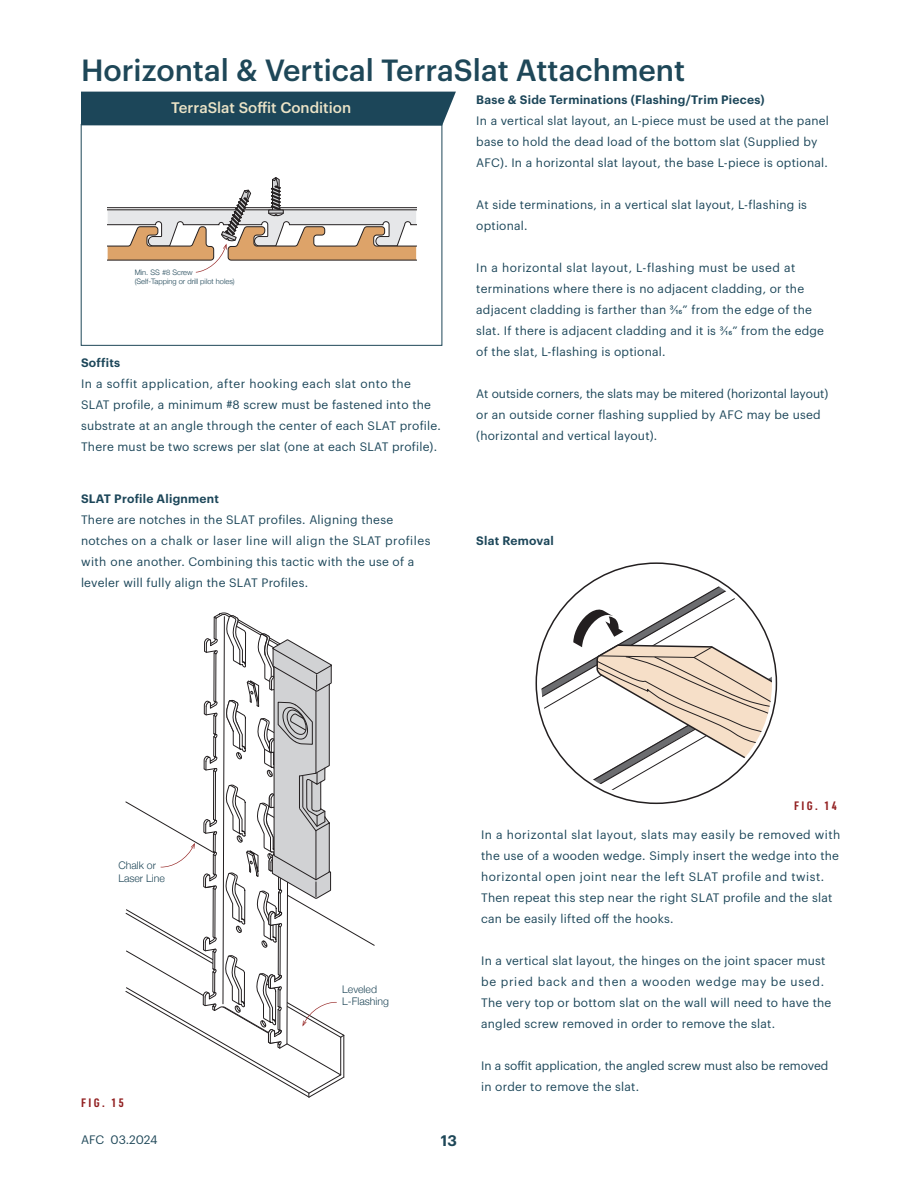
<style>
.page{position:relative;width:918px;height:1188px;background:#fff}
.page>*{position:absolute;margin:0;border:0;box-sizing:border-box;transform-origin:0 0}
.t1{font:500 30px "Graphik";color:#1e4758}
.t2{font:500 15px "Graphik";color:#ece4c7}
.t3{font:600 15px "Graphik";color:#1e4758}
.Paragraph_Style_1{font:12px/21px "Graphik";letter-spacing:.02em;color:#1c4659}
.Paragraph_Style_1-2{font:600 12px "Graphik";letter-spacing:.02em;color:#1c4659}
.Paragraph_Style_1-3{font:12px/21px "Graphik";color:#1c4659}
.t4{font:700 12px "URWDIN Cond";letter-spacing:.2em;color:#922021}
.t5{font:12px "Graphik";letter-spacing:-.005em;color:#1e4758}
.t6{font:300 10.5px/12.6px "Helvetica Neue";color:#214859}
.t7{font:300 7.5px/9px "Helvetica Neue";color:#214859}
</style>
<div class="page">
<div style="left:81px;top:92px;width:375px;height:34px;background:#1c4659"></div>
<svg style="left:537px;top:563px;width:240px;height:241px"></svg>
<svg style="left:108px;top:177px;width:308px;height:96px"></svg>
<svg style="left:125px;top:612px;width:250px;height:486px"></svg>
<p class="t1" style="left:81px;top:47px;width:606px">Horizontal &amp; Vertical TerraSlat Attachment</p>
<p class="t2" style="left:171px;top:97px;width:181px">TerraSlat Soffit Condition</p>
<p class="Paragraph_Style_1-2" style="left:476px;top:91px;width:290px">Base &amp; Side Terminations (Flashing/Trim Pieces)</p>
<p class="Paragraph_Style_1" style="left:476px;top:110px;width:354px">In a vertical slat layout, an L-piece must be used at the panel base to hold the dead load of the bottom slat (Supplied by<br>AFC). In a horizontal slat layout, the base L-piece is optional.</p>
<p class="Paragraph_Style_1" style="left:476px;top:194px;width:332px">At side terminations, in a vertical slat layout, L-flashing is optional.</p>
<p class="Paragraph_Style_1" style="left:476px;top:257px;width:349px">In a horizontal slat layout, L-flashing must be used at terminations where there is no adjacent cladding, or the adjacent cladding is farther than 3/16” from the edge of the slat. If there is adjacent cladding and it is 3/16” from the edge of the slat, L-flashing is optional.</p>
<p class="Paragraph_Style_1" style="left:476px;top:383px;width:353px">At outside corners, the slats may be mitered (horizontal layout) or an outside corner flashing supplied by AFC may be used (horizontal and vertical layout).</p>
<p class="t7" style="left:135px;top:267px;width:102px">Min. SS #8 Screw (Self-Tapping or drill pilot holes)</p>
<p class="Paragraph_Style_1-2" style="left:81px;top:353px;width:41px">Soffits</p>
<p class="Paragraph_Style_1" style="left:81px;top:372px;width:361px">In a soffit application, after hooking each slat onto the SLAT profile, a minimum #8 screw must be fastened into the substrate at an angle through the center of each SLAT profile.<br>There must be two screws per slat (one at each SLAT profile).</p>
<p class="Paragraph_Style_1-2" style="left:81px;top:490px;width:139px">SLAT Profile Alignment</p>
<p class="Paragraph_Style_1" style="left:81px;top:509px;width:351px">There are notches in the SLAT profiles. Aligning these notches on a chalk or laser line will align the SLAT profiles with one another. Combining this tactic with the use of a leveler will fully align the SLAT Profiles.</p>
<p class="Paragraph_Style_1-2" style="left:476px;top:531px;width:79px">Slat Removal</p>
<p class="t6" style="left:118px;top:858px;width:48px">Chalk or<br>Laser Line</p>
<p class="t4" style="left:81px;top:1095px;width:44px">FIG. 15</p>
<p class="t6" style="left:342px;top:982px;width:48px">Leveled<br>L-Flashing</p>
<p class="t5" style="left:81px;top:1130px;width:78px">AFC 03.2024</p>
<p class="t3" style="left:441px;top:1129px;width:17px">13</p>
<p class="t4" style="left:794px;top:798px;width:44px">FIG. 14</p>
<p class="Paragraph_Style_1" style="left:481px;top:823px;width:361px">In a horizontal slat layout, slats may easily be removed with the use of a wooden wedge. Simply insert the wedge into the horizontal open joint near the left SLAT profile and twist.<br>Then repeat this step near the right SLAT profile and the slat can be easily lifted off the hooks.</p>
<p class="Paragraph_Style_1" style="left:481px;top:949px;width:352px">In a vertical slat layout, the hinges on the joint spacer must be pried back and then a wooden wedge may be used.<br>The very top or bottom slat on the wall will need to have the angled screw removed in order to remove the slat.</p>
<p class="Paragraph_Style_1-3" style="left:481px;top:1054px;width:349px">In a soffit application, the angled screw must also be removed in order to remove the slat.</p>
</div>
